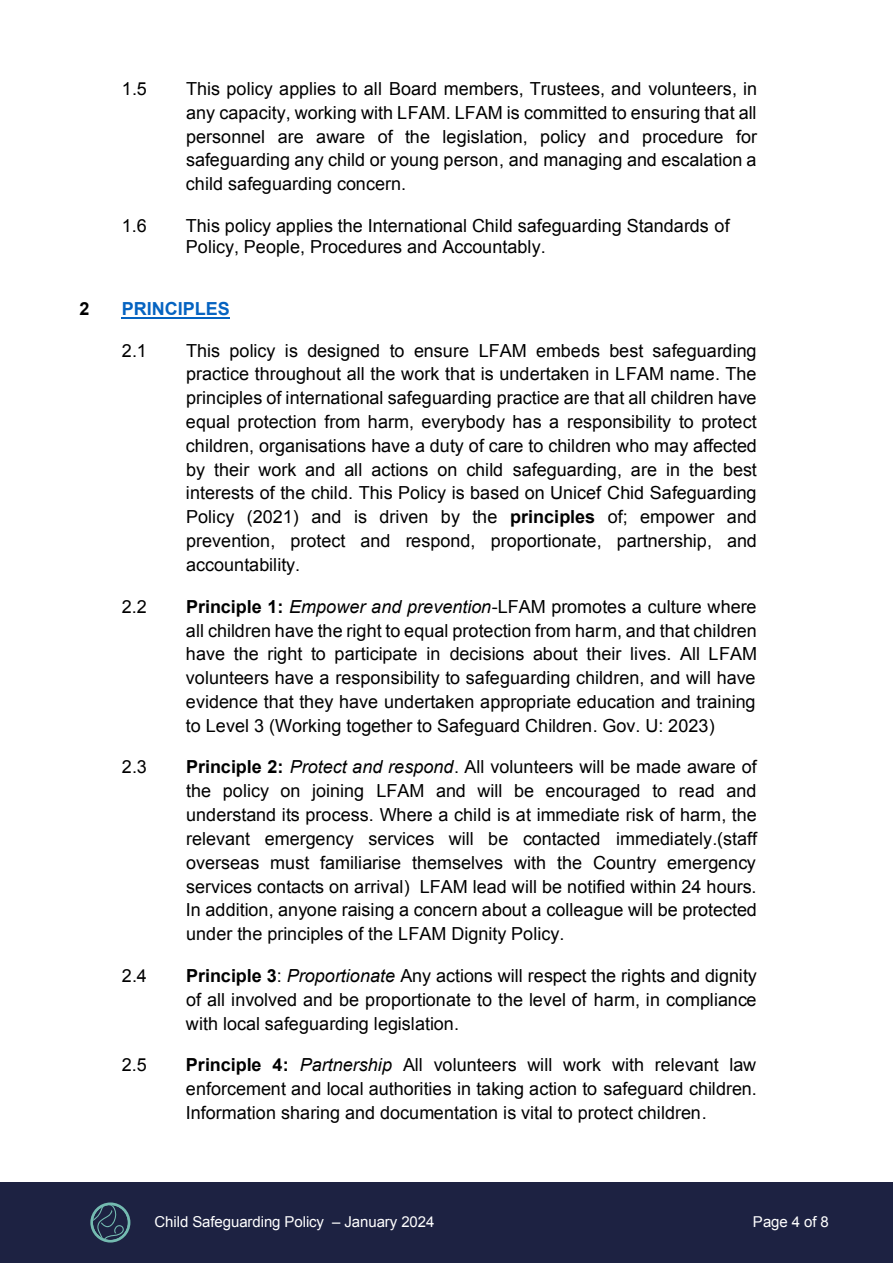
<style>
.page{position:relative;width:893px;height:1263px;background:#fff}
.page>*{position:absolute;margin:0;border:0;box-sizing:border-box;transform-origin:0 0}
.t1{font:18px/23.9px "Arial";letter-spacing:.005em;color:#000;text-align:justify}
.t2{font:700 18px "Arial";color:#0563c1}
.t3{font:700 18px "Arial";color:#000}
.t4{font:15px "Arial";letter-spacing:-.005em;color:#fff}
.s1{font-weight:700}
.s2{font-style:italic}
</style>
<div class="page">
<hr style="left:122px;top:317px;width:108px;height:1px;background:#0563c1">
<div style="left:0;top:1182px;width:893px;height:81px;background:#1d2242"></div>
<svg style="left:90px;top:1202px;width:40px;height:41px"></svg>
<svg style="left:93px;top:1205px;width:35px;height:35px"></svg>
<svg style="left:93px;top:1205px;width:31px;height:35px"></svg>
<p class="t1" style="left:122px;top:77px;width:27px">1.5</p>
<p class="t1" style="left:186px;top:77px;width:573px">This policy applies to all Board members, Trustees, and volunteers, in any capacity, working with LFAM. LFAM is committed to ensuring that all personnel are aware of the legislation, policy and procedure for safeguarding any child or young person, and managing and escalation a child safeguarding concern.</p>
<p class="t1" style="left:122px;top:214px;width:27px">1.6</p>
<p class="t1" style="left:186px;top:215px;width:545px;line-height:21px">This policy applies the International Child safeguarding Standards of<br>Policy, People, Procedures and Accountably.</p>
<p class="t3" style="left:79px;top:297px;width:12px">2</p>
<p class="t2" style="left:122px;top:297px;width:109px">PRINCIPLES</p>
<p class="t1" style="left:122px;top:339px;width:27px">2.1</p>
<p class="t1" style="left:186px;top:339px;width:572px">This policy is designed to ensure LFAM embeds best safeguarding practice throughout all the work that is undertaken in LFAM name. The principles of international safeguarding practice are that all children have equal protection from harm, everybody has a responsibility to protect children, organisations have a duty of care to children who may affected by their work and all actions on child safeguarding, are in the best interests of the child. This Policy is based on Unicef Chid Safeguarding Policy (2021) and is driven by the <span class="s1">principles</span> of; empower and prevention, protect and respond, proportionate, partnership, and accountability.</p>
<p class="t1" style="left:122px;top:595px;width:27px">2.2</p>
<p class="t1" style="left:186px;top:595px;width:573px"><span class="s1">Principle 1:</span> <span class="s2">Empower and prevention</span>-LFAM promotes a culture where all children have the right to equal protection from harm, and that children have the right to participate in decisions about their lives. All LFAM volunteers have a responsibility to safeguarding children, and will have evidence that they have undertaken appropriate education and training to Level 3 (Working together to Safeguard Children. Gov. U: 2023)</p>
<p class="t1" style="left:122px;top:755px;width:27px">2.3</p>
<p class="t1" style="left:186px;top:755px;width:573px"><span class="s1">Principle 2:</span> <span class="s2">Protect and respond</span>. All volunteers will be made aware of the policy on joining LFAM and will be encouraged to read and understand its process. Where a child is at immediate risk of harm, the relevant emergency services will be contacted immediately.(staff overseas must familiarise themselves with the Country emergency services contacts on arrival) LFAM lead will be notified within 24 hours.<br>In addition, anyone raising a concern about a colleague will be protected under the principles of the LFAM Dignity Policy.</p>
<p class="t1" style="left:122px;top:964px;width:27px">2.4</p>
<p class="t1" style="left:186px;top:964px;width:572px"><span class="s1">Principle 3</span>: <span class="s2">Proportionate</span> Any actions will respect the rights and dignity of all involved and be proportionate to the level of harm, in compliance with local safeguarding legislation.</p>
<p class="t1" style="left:122px;top:1053px;width:27px">2.5</p>
<p class="t1" style="left:186px;top:1053px;width:572px"><span class="s1">Principle 4:</span> <span class="s2">Partnership</span> All volunteers will work with relevant law enforcement and local authorities in taking action to safeguard children.<br>Information sharing and documentation is vital to protect children.</p>
<p class="t4" style="left:155px;top:1211px;width:281px">Child Safeguarding Policy – January 2024</p>
<p class="t4" style="left:753px;top:1211px;width:78px">Page 4 of 8</p>
</div>
